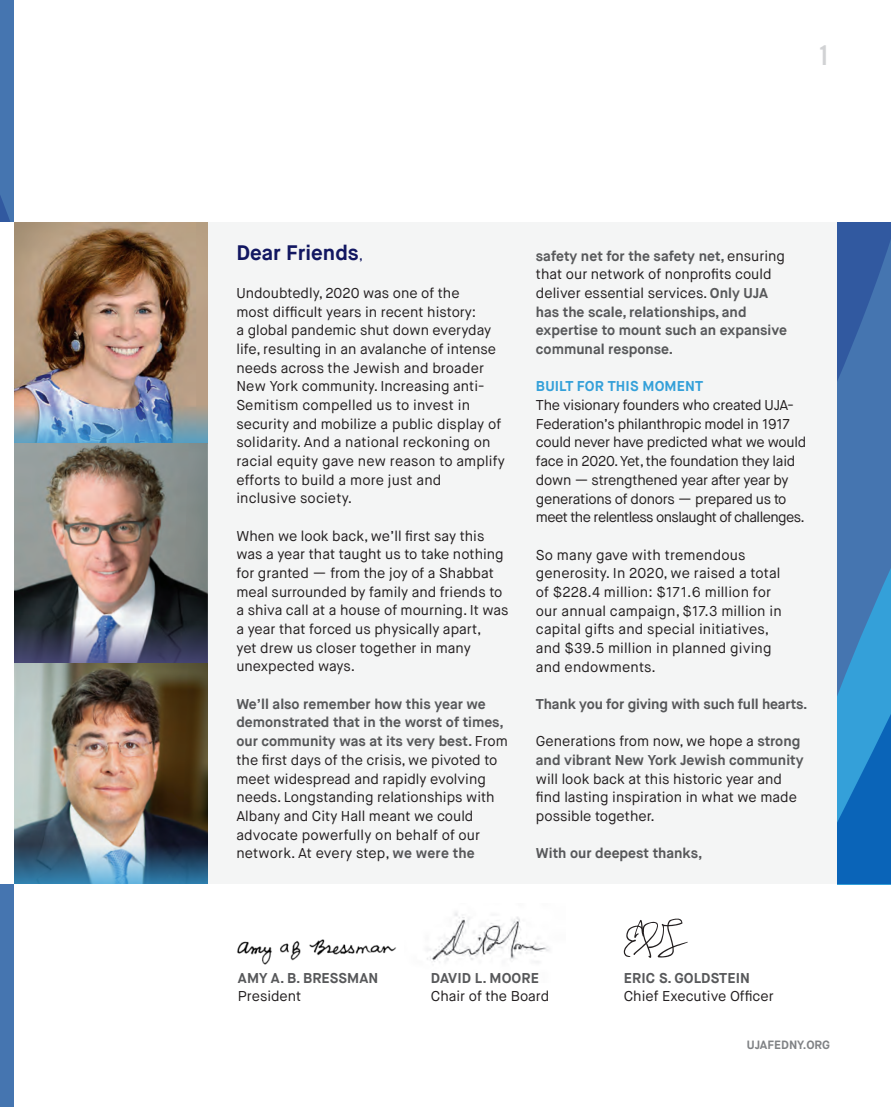
<style>
.page{position:relative;width:891px;height:1107px;background:#fff}
.page>*{position:absolute;margin:0;border:0;box-sizing:border-box;transform-origin:0 0}
.t1{font:27px "Trade Gothic Bold Cond Twenty";color:#d1d2d4}
.T{font:700 21px "Maison Neue";color:#121761}
.T-2{font:14.25px/18.8px "Maison Neue";color:#231f20}
.T-3{font:14.25px/18.8px "Maison Neue";letter-spacing:-.02em;color:#231f20}
.T-4{font:700 14.25px/18.8px "Maison Neue";color:#57585a}
.H3_A{font:700 14.25px "Maison Neue";letter-spacing:.01em;color:#57585a}
.H3_letter{font:700 14.25px "Maison Neue";letter-spacing:.01em;color:#34a0d9}
.t2{font:700 12px "Maison Neue";color:#808285}
.s1{font-weight:400;font-size:14.25px}
.s2{font-weight:700;color:#57585a}
.s3{font-weight:400;color:#231f20}
</style>
<div class="page">
<div style="left:162px;top:223px;width:729px;height:661px;background:#f4f5f5"></div>
<div style="left:0;top:0;width:14px;height:1107px;background:#4575b0"></div>
<img style="left:14px;top:223px;width:194px;height:607px">
<img style="left:14px;top:389px;width:194px;height:54px">
<svg style="left:14px;top:609px;width:194px;height:54px;background:#5c6075"></svg>
<svg style="left:14px;top:830px;width:194px;height:54px;background:#52748c"></svg>
<svg style="left:624px;top:919px;width:64px;height:39px"></svg>
<div style="left:0;top:223px;width:14px;height:661px;background:#fff"></div>
<img style="left:427px;top:912px;width:122px;height:51px">
<svg style="left:837px;top:223px;width:54px;height:661px;background:#3477b7"></svg>
<img style="left:237px;top:939px;width:159px;height:26px">
<h1 class="t1" style="left:818px;top:39px;width:13px">1</h1>
<p class="T" style="left:236px;top:240px;width:128px">Dear Friends<span class="s1">,</span></p>
<p class="T-2" style="left:236px;top:284px;width:270px">Undoubtedly, 2020 was one of the<br>most difficult years in recent history:<br>a global pandemic shut down everyday life, resulting in an avalanche of intense needs across the Jewish and broader New York community. Increasing anti-Semitism compelled us to invest in security and mobilize a public display of solidarity. And a national reckoning on racial equity gave new reason to amplify efforts to build a more just and<br>inclusive society.</p>
<p class="T-2" style="left:236px;top:526px;width:274px">When we look back, we’ll first say this was a year that taught us to take nothing for granted — from the joy of a Shabbat meal surrounded by family and friends to a shiva call at a house of mourning. It was a year that forced us physically apart,<br>yet drew us closer together in many unexpected ways.</p>
<p class="T-2" style="left:236px;top:695px;width:273px"><span class="s2">We’ll also remember how this year we demonstrated that in the worst of times, our community was at its very best.</span> From the first days of the crisis, we pivoted to meet widespread and rapidly evolving needs. Longstanding relationships with Albany and City Hall meant we could advocate powerfully on behalf of our network. At every step, <span class="s2">we were the</span></p>
<p class="T-4" style="left:536px;top:246px;width:253px">safety net for the safety net, <span class="s3">ensuring that our network of nonprofits could deliver essential services.</span> Only UJA has the scale, relationships, and expertise to mount such an expansive communal response.</p>
<p class="H3_letter" style="left:536px;top:377px;width:169px">BUILT FOR THIS MOMENT</p>
<p class="T-3" style="left:536px;top:396px;width:272px">The visionary founders who created UJA-Federation’s philanthropic model in 1917 could never have predicted what we would face in 2020. Yet, the foundation they laid down — strengthened year after year by generations of donors — prepared us to meet the relentless onslaught of challenges.</p>
<p class="T-2" style="left:536px;top:545px;width:247px">So many gave with tremendous generosity. In 2020, we raised a total of $228.4 million: $171.6 million for our annual campaign, $17.3 million in capital gifts and special initiatives, and $39.5 million in planned giving and endowments.</p>
<p class="T-4" style="left:536px;top:695px;width:273px">Thank you for giving with such full hearts.</p>
<p class="T-2" style="left:536px;top:732px;width:269px">Generations from now, we hope a <span class="s2">strong and vibrant New York Jewish community </span>will look back at this historic year and find lasting inspiration in what we made possible together.</p>
<p class="T-4" style="left:536px;top:844px;width:168px">With our deepest thanks,</p>
<p class="H3_A" style="left:238px;top:969px;width:142px">AMY A. B. BRESSMAN</p>
<p class="T-2" style="left:238px;top:987px;width:65px">President</p>
<p class="H3_A" style="left:431px;top:969px;width:110px">DAVID L. MOORE</p>
<p class="T-2" style="left:431px;top:987px;width:120px">Chair of the Board</p>
<p class="H3_A" style="left:624px;top:969px;width:128px">ERIC S. GOLDSTEIN</p>
<p class="T-2" style="left:624px;top:987px;width:152px">Chief Executive Officer</p>
<p class="t2" style="left:747px;top:1037px;width:85px">UJAFEDNY.ORG</p>
</div>
